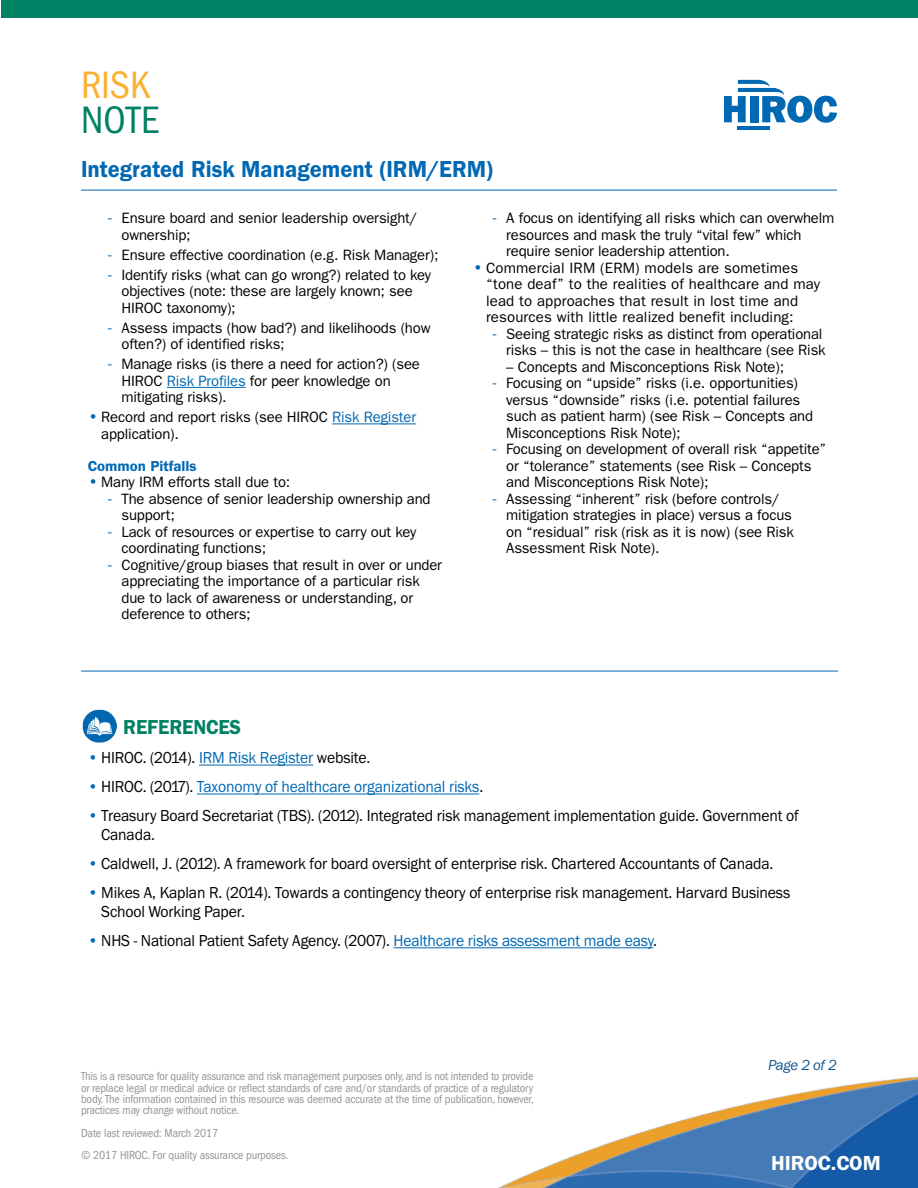
<style>
.page{position:relative;width:918px;height:1188px;background:#fff}
.page>*{position:absolute;margin:0;border:0;box-sizing:border-box;transform-origin:0 0}
.t1{font:condensed 39.6px "Franklin Gothic LT";color:#fbb033}
.t2{font:condensed 39.6px "Franklin Gothic LT";color:#008164}
.t3{font:700 24px "Franklin Gothic";color:#0168b3;scale:.94 1}
.t4{font:700 21px "Franklin Gothic";letter-spacing:-.01em;color:#008164;scale:.95 1}
.t5{font:700 21px "Franklin Gothic";color:#fff}
.t6{font:16.5px/18.9px "Franklin Gothic";letter-spacing:-.01em;color:#000;scale:.95 1}
.t7{font:16.5px "Franklin Gothic";letter-spacing:-.01em;color:#0168b3;scale:.95 1}
.t8{font:15px/16.5px "Franklin Gothic";letter-spacing:-.01em;color:#000}
.t9{font:15px/16.5px "Franklin Gothic";letter-spacing:.01em;color:#000}
.Body_Text{font:700 15px "Franklin Gothic";color:#0168b3}
.Body_Text-2{font:italic 15px "Franklin Gothic";letter-spacing:-.02em;color:#13558c}
.t10{font:condensed 12px/11.2px "Franklin Gothic LT";letter-spacing:-.01em;color:#939598;text-align:justify}
.s1{font-size:16.5px;color:#0168b3}
.s2{color:#0168b3}
.s3{color:#000}
</style>
<div class="page">
<hr style="left:199px;top:765px;width:114px;height:1px;background:#0168b3">
<hr style="left:197px;top:794px;width:282px;height:1px;background:#0168b3">
<hr style="left:393px;top:948px;width:260px;height:1px;background:#0168b3">
<img style="left:83px;top:709px;width:33px;height:33px">
<hr style="left:81px;top:671px;width:757px;height:1px;background:#0168b3">
<hr style="left:81px;top:190px;width:756px;height:1px;background:#0168b3">
<img style="left:498px;top:1076px;width:420px;height:112px">
<div style="left:2px;top:0;width:916px;height:17px;background:#008164"></div>
<hr style="left:738px;top:126px;width:32px;height:4px;background:#0168b3">
<svg style="left:724px;top:80px;width:113px;height:43px"></svg>
<hr style="left:167px;top:387px;width:79px;height:1px;background:#0168b3">
<hr style="left:332px;top:424px;width:84px;height:1px;background:#0168b3">
<p class="t1" style="left:81px;top:63px;width:70px">RISK</p>
<p class="t2" style="left:81px;top:97px;width:80px">NOTE</p>
<p class="t3" style="left:81px;top:153px;width:440px">Integrated Risk Management (IRM/ERM)</p>
<p class="t8" style="left:122px;top:210px;width:298px;text-indent:-14px"><span class="s1">-</span> Ensure board and senior leadership oversight/ ownership;</p>
<p class="t8" style="left:108px;top:247px;width:332px"><span class="s1">-</span> Ensure effective coordination (e.g. Risk Manager);</p>
<p class="t8" style="left:122px;top:267px;width:311px;text-indent:-14px"><span class="s1">-</span> Identify risks (what can go wrong?) related to key objectives (note: these are largely known; see<br>HIROC taxonomy);</p>
<p class="t8" style="left:122px;top:320px;width:311px;text-indent:-14px"><span class="s1">-</span> Assess impacts (how bad?) and likelihoods (how often?) of identified risks;</p>
<p class="t8" style="left:122px;top:356px;width:300px;text-indent:-14px"><span class="s1">-</span> Manage risks (is there a need for action?) (see<br>HIROC <span class="s2">Risk Profiles</span> for peer knowledge on mitigating risks).</p>
<p class="t8" style="left:101px;top:409px;width:316px;text-indent:-14px"><span class="s1">•</span> Record and report risks (see HIROC <span class="s2">Risk Register </span>application).</p>
<p class="Body_Text" style="left:88px;top:456px;width:110px">Common Pitfalls</p>
<p class="t8" style="left:88px;top:474px;width:204px"><span class="s1">•</span> Many IRM efforts stall due to:</p>
<p class="t8" style="left:122px;top:490px;width:311px;text-indent:-14px"><span class="s1">-</span> The absence of senior leadership ownership and support;</p>
<p class="t8" style="left:122px;top:523px;width:296px;text-indent:-14px"><span class="s1">-</span> Lack of resources or expertise to carry out key coordinating functions;</p>
<p class="t8" style="left:122px;top:556px;width:322px;text-indent:-14px"><span class="s1">-</span> Cognitive/group biases that result in over or under appreciating the importance of a particular risk due to lack of awareness or understanding, or deference to others;</p>
<p class="t8" style="left:506px;top:210px;width:330px;text-indent:-14px"><span class="s1">-</span> A focus on identifying all risks which can overwhelm resources and mask the truly “vital few” which require senior leadership attention.</p>
<p class="t9" style="left:486px;top:260px;width:336px;text-indent:-14px"><span class="s1">•</span> Commercial IRM (ERM) models are sometimes “tone deaf” to the realities of healthcare and may lead to approaches that result in lost time and resources with little realized benefit including:</p>
<p class="t8" style="left:493px;top:326px;width:334px;text-align:right"><span class="s1">-</span> Seeing strategic risks as distinct from operational risks – this is not the case in healthcare (see Risk</p>
<p class="t8" style="left:506px;top:359px;width:279px">– Concepts and Misconceptions Risk Note);</p>
<p class="t8" style="left:506px;top:375px;width:308px;text-indent:-14px"><span class="s1">-</span> Focusing on “upside” risks (i.e. opportunities) versus “downside” risks (i.e. potential failures such as patient harm) (see Risk – Concepts and Misconceptions Risk Note);</p>
<p class="t8" style="left:506px;top:441px;width:322px;text-indent:-14px"><span class="s1">-</span> Focusing on development of overall risk “appetite” or “tolerance” statements (see Risk – Concepts and Misconceptions Risk Note);</p>
<p class="t8" style="left:506px;top:491px;width:289px;text-indent:-14px"><span class="s1">-</span> Assessing “inherent” risk (before controls/ mitigation strategies in place) versus a focus on “residual” risk (risk as it is now) (see Risk Assessment Risk Note).</p>
<p class="t4" style="left:123px;top:713px;width:126px">REFERENCES</p>
<p class="t6" style="left:88px;top:749px;width:299px"><span class="s2">•</span> HIROC. (2014). <span class="s2">IRM Risk Register</span> website.</p>
<p class="t7" style="left:88px;top:776px;width:418px">• <span class="s3">HIROC. (2017).</span> Taxonomy of healthcare organizational risks<span class="s3">.</span></p>
<p class="t6" style="left:101px;top:807px;width:736px;text-indent:-14px"><span class="s2">•</span> Treasury Board Secretariat (TBS). (2012). Integrated risk management implementation guide. Government of<br>Canada.</p>
<p class="t6" style="left:88px;top:855px;width:723px"><span class="s2">•</span> Caldwell, J. (2012). A framework for board oversight of enterprise risk. Chartered Accountants of Canada.</p>
<p class="t6" style="left:101px;top:884px;width:727px;text-indent:-14px"><span class="s2">•</span> Mikes A, Kaplan R. (2014). Towards a contingency theory of enterprise risk management. Harvard Business<br>School Working Paper.</p>
<p class="t6" style="left:88px;top:932px;width:601px"><span class="s2">•</span> NHS - National Patient Safety Agency. (2007). <span class="s2">Healthcare risks assessment made easy</span>.</p>
<p class="t10" style="left:81px;top:1071px;width:454px">This is a resource for quality assurance and risk management purposes only, and is not intended to provide or replace legal or medical advice or reflect standards of care and/or standards of practice of a regulatory body. The information contained in this resource was deemed accurate at the time of publication, however, practices may change without notice.</p>
<p class="t10" style="left:81px;top:1127px;width:139px">Date last reviewed: March 2017</p>
<p class="t10" style="left:81px;top:1150px;width:209px">© 2017 HIROC. For quality assurance purposes.</p>
<p class="Body_Text-2" style="left:768px;top:1055px;width:70px">Page 2 of 2</p>
<p class="t5" style="left:771px;top:1149px;width:111px">HIROC.COM</p>
</div>
